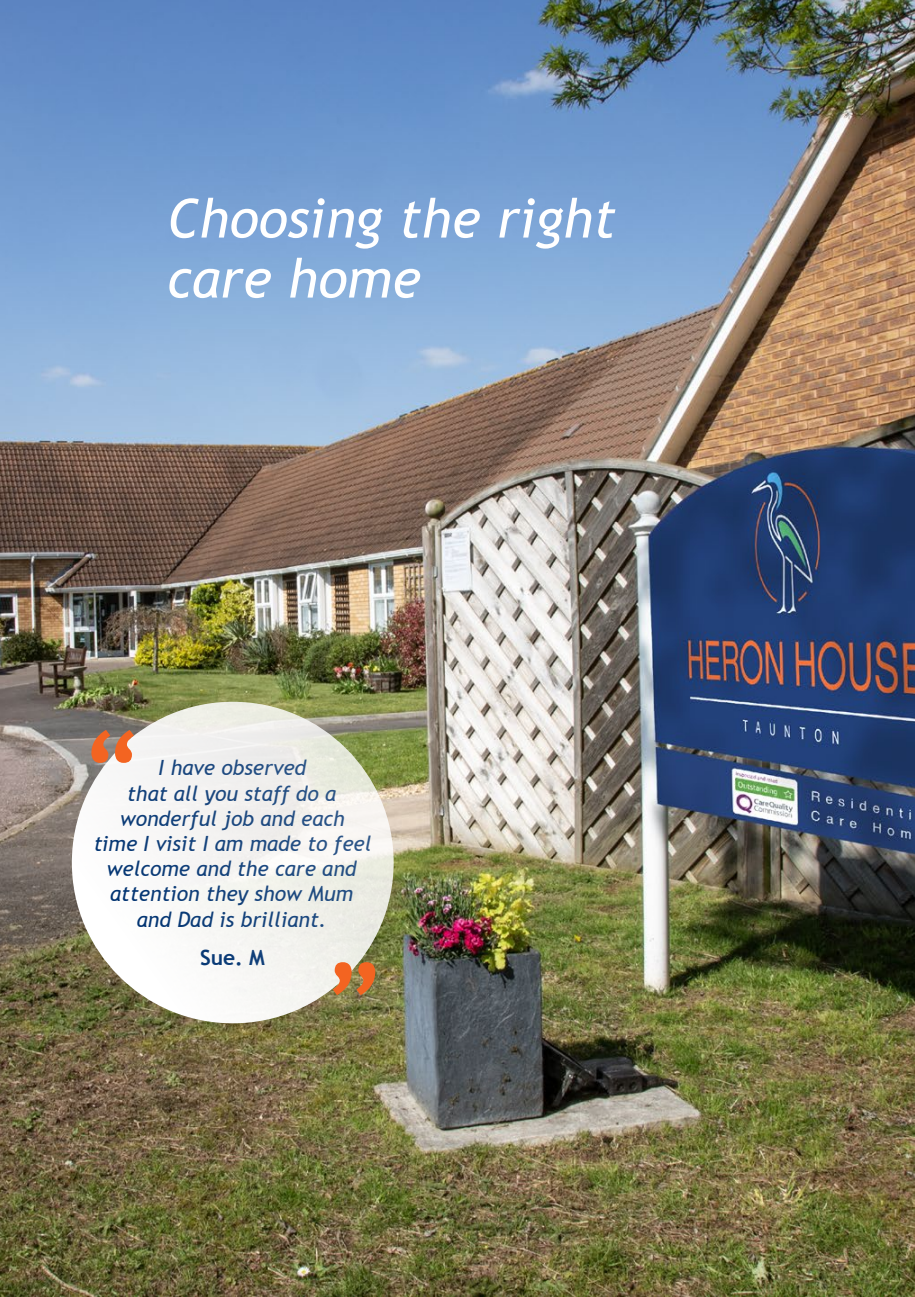
<style>
.page{position:relative;width:915px;height:1297px;background:#fff}
.page>*{position:absolute;margin:0;border:0;box-sizing:border-box;transform-origin:0 0}
.t1{font:700 105px "Trebuchet MS";color:#f36421}
.t2{font:italic 54px/60px "Trebuchet MS";color:#fff}
.t3{font:italic 21px/25.2px "Trebuchet MS";color:#013371;text-align:center}
.t4{font:700 21px "Trebuchet MS";color:#013371}
</style>
<div class="page">
<hr style="left:914px;top:0;width:1px;height:1297px;background:#013371">
<img style="left:0;top:0;width:914px;height:1297px">
<svg style="left:72px;top:702px;width:321px;height:321px;fill:#f5f4f2"></svg>
<p class="t2" style="left:167px;top:189px;width:450px">Choosing the right care home</p>
<p class="t1" style="left:81px;top:704px;width:63px">“</p>
<p class="t3" style="left:93px;top:755px;width:280px">I have observed<br>that all you staff do a wonderful job and each<br>time I visit I am made to feel welcome and the care and attention they show Mum and Dad is brilliant.</p>
<p class="t4" style="left:200px;top:944px;width:66px">Sue. M</p>
<p class="t1" style="left:385px;top:1021px;width:63px;rotate:-180deg">“</p>
</div>
